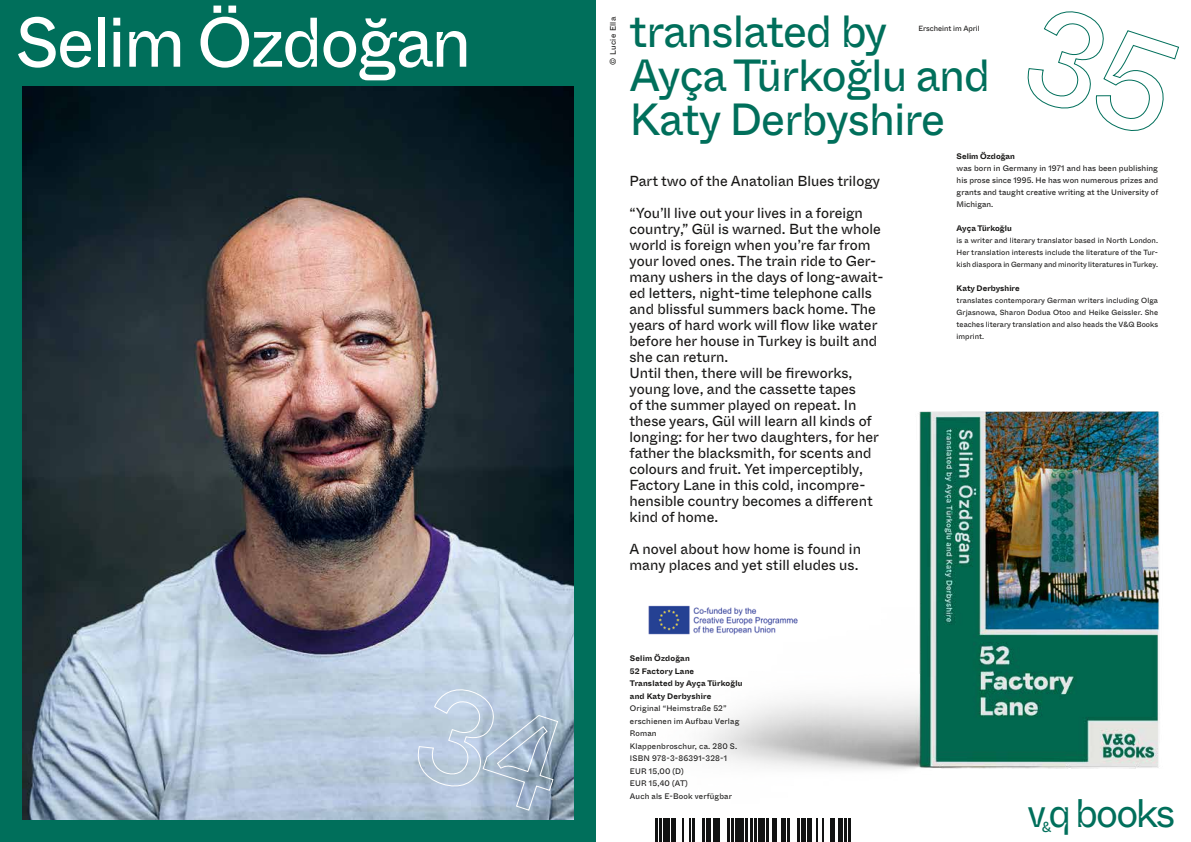
<style>
.page{position:relative;width:1191px;height:842px;background:#fff}
.page>*{position:absolute;margin:0;border:0;box-sizing:border-box;transform-origin:0 0}
.t1{font:70px "Whyte Inktrap";letter-spacing:-.03em;color:#fff}
.t2{font:45px/44px "Whyte Inktrap";letter-spacing:-.02em;color:#006f5b}
.t3{font:39.9px "Whyte Inktrap Trial";letter-spacing:-.045em;color:#006f5b}
.t4{font:14.5px/16px "Whyte Inktrap";color:#181716}
.t5{font:14.5px "Whyte Inktrap";color:#006f5b}
.t6{font:8px/12.5px "Whyte Inktrap";letter-spacing:.02em;color:#181716}
.t7{font:700 8px/12.5px "Whyte Inktrap";letter-spacing:.015em;color:#181716}
.t8{font:7.5px/12px "Whyte Inktrap";letter-spacing:.005em;color:#181716;text-align:justify}
</style>
<div class="page">
<div style="left:0;top:0;width:595px;height:842px;background:#006f5b"></div>
<img style="left:23px;top:87px;width:550px;height:732px">
<img style="left:655px;top:411px;width:505px;height:431px">
<img style="left:648px;top:600px;width:179px;height:38px">
<svg style="left:410px;top:681px;width:160px;height:133px;background:#acbed2"></svg>
<h1 class="t1" style="left:16px;top:-12px;width:457px">Selim Özdoğan</h1>
<h2 class="t2" style="left:629px;top:6px;width:362px">translated by<br>Ayça Türkoğlu and<br>Katy Derbyshire</h2>
<p class="t4" style="left:629px;top:172px;width:252px">Part two of the Anatolian Blues trilogy</p>
<p class="t4" style="left:629px;top:204px;width:256px">“You’ll live out your lives in a foreign country,” Gül is warned. But the whole world is foreign when you’re far from your loved ones. The train ride to Ger&shy;many ushers in the days of long-await&shy;ed letters, night-time telephone calls and blissful summers back home. The years of hard work will flow like water before her house in Turkey is built and she can return.<br>Until then, there will be fireworks, young love, and the cassette tapes<br>of the summer played on repeat. In these years, Gül will learn all kinds of longing: for her two daughters, for her father the blacksmith, for scents and colours and fruit. Yet imperceptibly, Factory Lane in this cold, incompre&shy;hensible country becomes a different kind of home.</p>
<p class="t4" style="left:629px;top:540px;width:233px">A novel about how home is found in many places and yet still eludes us.</p>
<p class="t6" style="left:606px;top:65px;width:49px;rotate:-90deg">© Lucie Ella</p>
<p class="t8" style="left:918px;top:22px;width:63px">Erscheint im April</p>
<p class="t7" style="left:956px;top:150px;width:60px">Selim Özdoğan</p>
<p class="t6" style="left:956px;top:162px;width:203px;line-height:12px;text-align:justify">was born in Germany in 1971 and has been publishing his prose since 1995. He has won numerous prizes and grants and taught creative writing at the University of Michigan.</p>
<p class="t7" style="left:956px;top:222px;width:57px">Ayça Türkoğlu</p>
<p class="t8" style="left:956px;top:234px;width:203px">is a writer and literary translator based in North London.<br>Her translation interests include the literature of the Tur&shy;kish diaspora in Germany and minority literatures in Turkey.</p>
<p class="t7" style="left:956px;top:282px;width:64px">Katy Derbyshire</p>
<p class="t8" style="left:956px;top:294px;width:203px">translates contemporary German writers including Olga Grjasnowa, Sharon Dodua Otoo and Heike Geissler. She teaches literary translation and also heads the V&amp;Q Books imprint.</p>
<p class="t7" style="left:630px;top:652px;width:114px">Selim Özdoğan<br>52 Factory Lane<br>Translated by Ayça Türkoğlu and Katy Derbyshire</p>
<p class="t6" style="left:630px;top:702px;width:111px">Original “Heimstraße 52” erschienen im Aufbau Verlag<br>Roman<br>Klappenbroschur, ca. 280 S.<br>ISBN 978-3-86391-328-1<br>EUR 15,00 (D)<br>EUR 15,40 (AT)<br>Auch als E-Book verfügbar</p>
<h3 class="t3" style="left:1027px;top:794px;width:150px">vq books</h3>
<p class="t5" style="left:1041px;top:816px;width:11px">&amp;</p>
</div>
